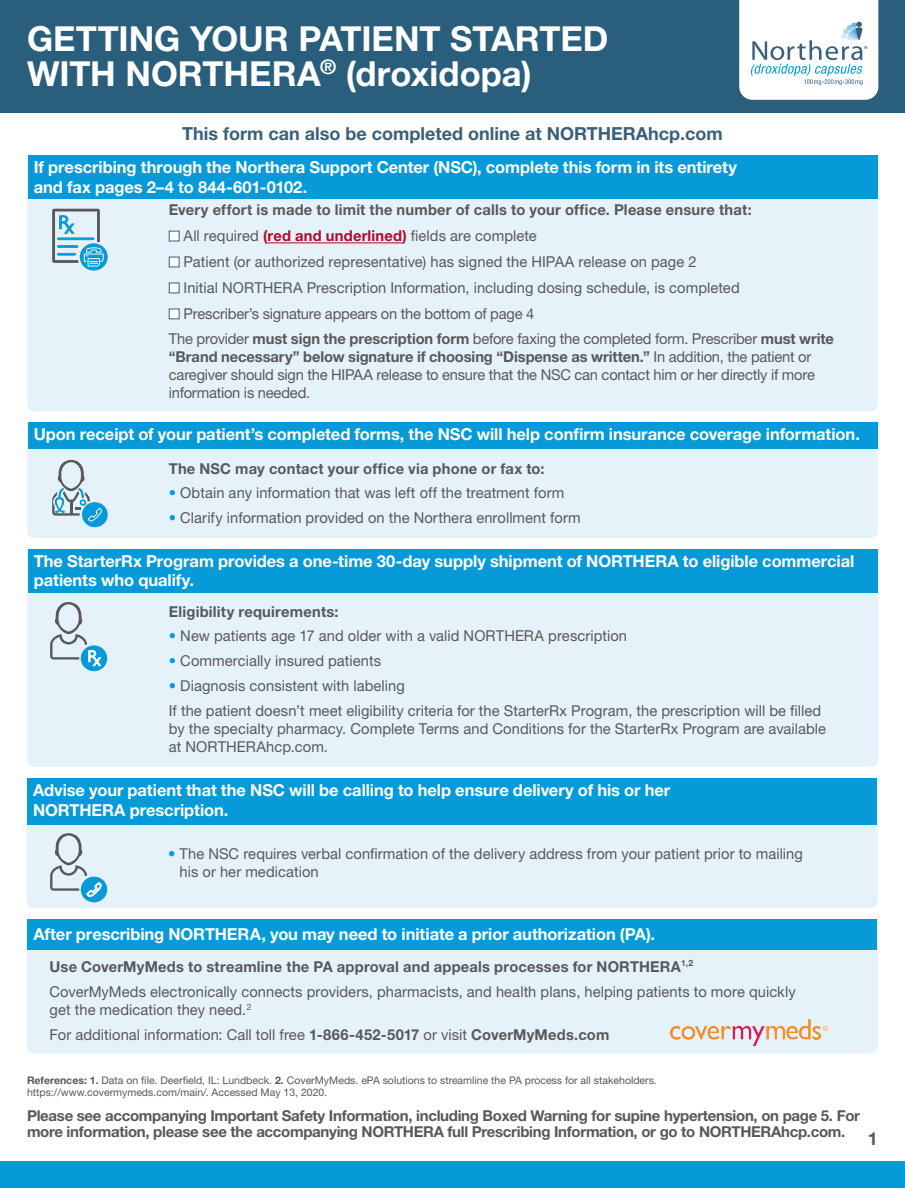
<style>
.page{position:relative;width:905px;height:1188px;background:#fff}
.page>*{position:absolute;margin:0;border:0;box-sizing:border-box;transform-origin:0 0}
.t1{font:700 34.5px/34.5px "Helvetica Neue LT Std";color:#fff}
.t2{font:700 18px "Helvetica Neue LT Std";color:#38607a}
.t3{font:700 18px "Helvetica Neue LT Std";color:#57585a}
.t4{font:700 16.5px/19.8px "Helvetica Neue LT Std";letter-spacing:-.005em;color:#fff}
.t5{font:15px/24.8px "Helvetica Neue LT Std";letter-spacing:.005em;color:#57585a}
.t6{font:15px/18px "Helvetica Neue LT Std";letter-spacing:-.015em;color:#57585a}
.t7{font:700 15px/16.5px "Helvetica Neue LT Std";letter-spacing:-.02em;color:#57585a}
.t8{font:700 15px "Helvetica Neue LT Std";letter-spacing:.015em;color:#57585a}
.t9{font:10.5px/12px "Helvetica Neue LT Std";color:#57585a}
.s1{font-weight:700;color:#b0092c}
.s2{font-weight:700}
.s3{color:#069ad9}
</style>
<div class="page">
<div style="left:0;top:0;width:904px;height:112px;background:#295e7c"></div>
<div style="left:0;top:1161px;width:904px;height:27px;background:#069ad9"></div>
<div style="left:27px;top:156px;width:850px;height:255px;background:#e6f2fa"></div>
<div style="left:28px;top:156px;width:849px;height:43px;background:#069ad9"></div>
<hr style="left:267px;top:243px;width:135px;height:1px;background:#b0092c">
<div style="left:169px;top:231px;width:10px;height:10px;background:#fff;border:1px solid #38607a"></div>
<div style="left:169px;top:257px;width:10px;height:10px;background:#fff;border:1px solid #38607a"></div>
<div style="left:169px;top:283px;width:10px;height:10px;background:#fff;border:1px solid #38607a"></div>
<div style="left:169px;top:309px;width:10px;height:10px;background:#fff;border:1px solid #38607a"></div>
<svg style="left:80px;top:243px;width:28px;height:28px"></svg>
<svg style="left:52px;top:209px;width:52px;height:57px;background:#9dc7db"></svg>
<div style="left:27px;top:422px;width:850px;height:116px;background:#e6f2fa"></div>
<div style="left:28px;top:422px;width:849px;height:27px;background:#069ad9"></div>
<div style="left:82px;top:502px;width:26px;height:25px;background:#069ad9;border-radius:50%"></div>
<svg style="left:52px;top:460px;width:50px;height:62px;background:#b0cedd"></svg>
<div style="left:27px;top:778px;width:850px;height:130px;background:#e6f2fa"></div>
<div style="left:27px;top:778px;width:849px;height:47px;background:#069ad9"></div>
<div style="left:27px;top:919px;width:851px;height:134px;background:#e6f2fa"></div>
<div style="left:27px;top:919px;width:849px;height:30px;background:#069ad9"></div>
<div style="left:81px;top:877px;width:26px;height:25px;background:#069ad9;border-radius:50%"></div>
<svg style="left:50px;top:833px;width:51px;height:64px;background:#bfd5e1"></svg>
<div style="left:27px;top:549px;width:851px;height:218px;background:#e6f2fa"></div>
<div style="left:28px;top:549px;width:849px;height:43px;background:#069ad9"></div>
<div style="left:81px;top:645px;width:26px;height:26px;background:#069ad9;border-radius:50%"></div>
<svg style="left:50px;top:602px;width:52px;height:65px;background:#bfd6e1"></svg>
<img style="left:670px;top:1020px;width:157px;height:25px">
<svg style="left:739px;top:0;width:139px;height:100px;background:#eaf1f5"></svg>
<h1 class="t1" style="left:27px;top:21px;width:583px">GETTING YOUR PATIENT STARTED<br>WITH NORTHERA<sup>®</sup> (droxidopa)</h1>
<p class="t2" style="left:182px;top:123px;width:542px">This form can also be completed online at NORTHERAhcp.com</p>
<p class="t4" style="left:34px;top:157px;width:704px">If prescribing through the Northera Support Center (NSC), complete this form in its entirety and fax pages 2–4 to 844-601-0102.</p>
<p class="t8" style="left:169px;top:201px;width:584px">Every effort is made to limit the number of calls to your office. Please ensure that:</p>
<p class="t5" style="left:183px;top:223px;width:355px">All required <span class="s1">(red and underlined)</span> fields are complete</p>
<p class="t5" style="left:183px;top:249px;width:514px">Patient (or authorized representative) has signed the HIPAA release on page 2</p>
<p class="t5" style="left:183px;top:275px;width:557px">Initial NORTHERA Prescription Information, including dosing schedule, is completed</p>
<p class="t6" style="left:183px;top:305px;width:352px">Prescriber’s signature appears on the bottom of page 4</p>
<p class="t6" style="left:169px;top:329px;width:666px">The provider <span class="s2">must sign the prescription form</span> before faxing the completed form. Prescriber <span class="s2">must write</span></p>
<p class="t6" style="left:169px;top:347px;width:647px"><span class="s2">“Brand necessary” below signature if choosing “Dispense as written.”</span> In addition, the patient or caregiver should sign the HIPAA release to ensure that the NSC can contact him or her directly if more information is needed.</p>
<p class="t4" style="left:34px;top:424px;width:827px">Upon receipt of your patient’s completed forms, the NSC will help confirm insurance coverage information.</p>
<p class="t8" style="left:169px;top:459px;width:377px">The NSC may contact your office via phone or fax to:</p>
<p class="t5" style="left:169px;top:481px;width:397px"><span class="s3">•</span> Obtain any information that was left off the treatment form</p>
<p class="t5" style="left:169px;top:505px;width:413px"><span class="s3">•</span> Clarify information provided on the Northera enrollment form</p>
<p class="t4" style="left:34px;top:550px;width:822px">The StarterRx Program provides a one-time 30-day supply shipment of NORTHERA to eligible commercial patients who qualify.</p>
<p class="t8" style="left:169px;top:602px;width:171px">Eligibility requirements:</p>
<p class="t5" style="left:169px;top:623px;width:460px"><span class="s3">•</span> New patients age 17 and older with a valid NORTHERA prescription</p>
<p class="t5" style="left:169px;top:648px;width:214px"><span class="s3">•</span> Commercially insured patients</p>
<p class="t5" style="left:169px;top:673px;width:654px"><span class="s3">•</span> Diagnosis consistent with labeling<br>If the patient doesn’t meet eligibility criteria for the StarterRx Program, the prescription will be filled</p>
<p class="t5" style="left:169px;top:719px;width:658px;line-height:18px">by the specialty pharmacy. Complete Terms and Conditions for the StarterRx Program are available at NORTHERAhcp.com.</p>
<p class="t4" style="left:33px;top:780px;width:638px">Advise your patient that the NSC will be calling to help ensure delivery of his or her<br>NORTHERA prescription.</p>
<p class="t5" style="left:179px;top:844px;width:625px;line-height:18px;text-indent:-11px"><span class="s3">•</span> The NSC requires verbal confirmation of the delivery address from your patient prior to mailing his or her medication</p>
<p class="t4" style="left:33px;top:924px;width:623px">After prescribing NORTHERA, you may need to initiate a prior authorization (PA).</p>
<p class="t5" style="left:50px;top:955px;width:747px"><span class="s2">Use CoverMyMeds to streamline the PA approval and appeals processes for NORTHERA</span><sup>1,2<br></sup>CoverMyMeds electronically connects providers, pharmacists, and health plans, helping patients to more quickly</p>
<p class="t5" style="left:50px;top:997px;width:561px">get the medication they need.<sup>2<br></sup>For additional information: Call toll free <span class="s2">1-866-452-5017</span> or visit <span class="s2">CoverMyMeds.com</span></p>
<p class="t9" style="left:27px;top:1074px;width:631px"><span class="s2">References: 1.</span> Data on file. Deerfield, IL: Lundbeck. <span class="s2">2.</span> CoverMyMeds. ePA solutions to streamline the PA process for all stakeholders. https://www.covermymeds.com/main/. Accessed May 13, 2020.</p>
<p class="t7" style="left:27px;top:1107px;width:834px">Please see accompanying Important Safety Information, including Boxed Warning for supine hypertension, on page 5. For more information, please see the accompanying NORTHERA full Prescribing Information, or go to NORTHERAhcp.com.</p>
<p class="t3" style="left:867px;top:1128px;width:12px">1</p>
</div>
